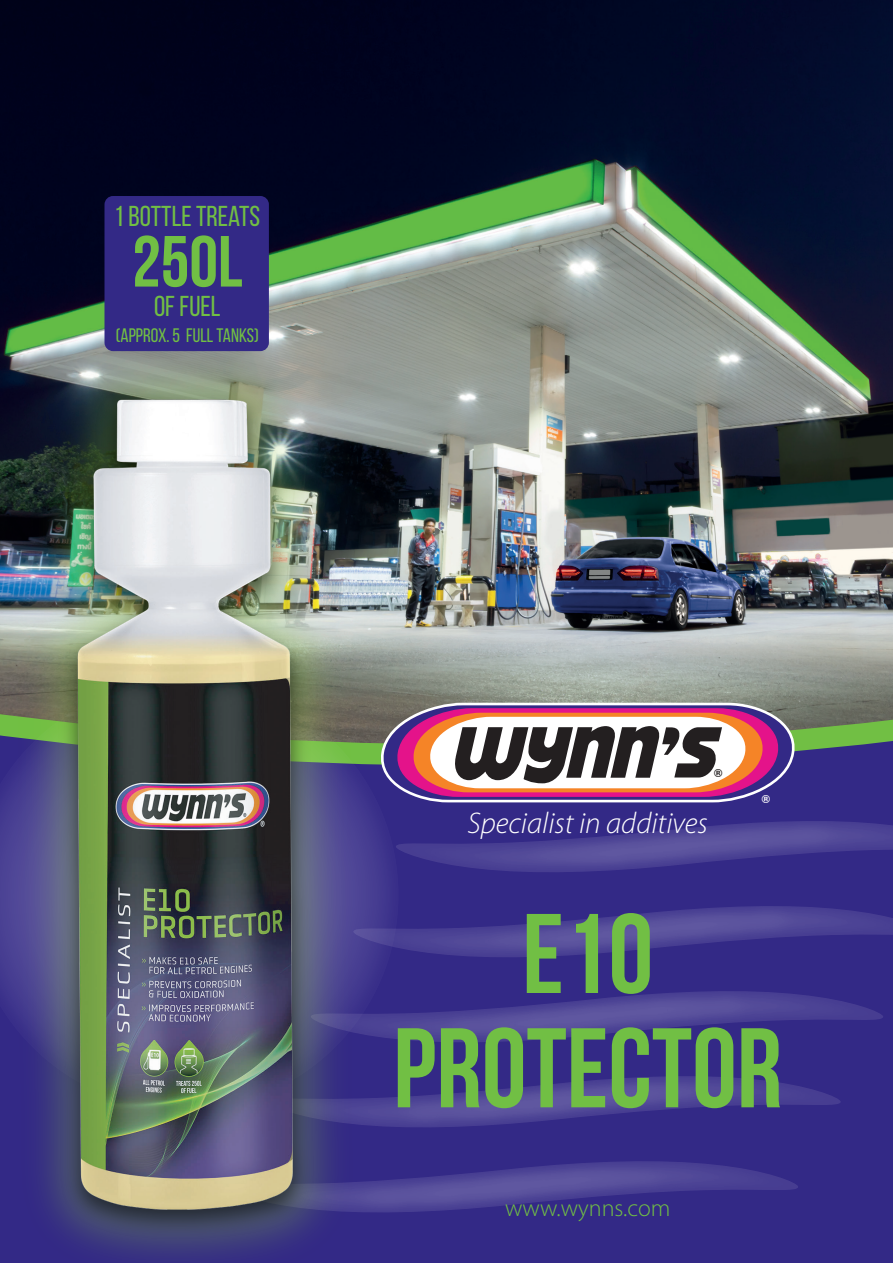
<style>
.page{position:relative;width:893px;height:1263px;background:#fff}
.page>*{position:absolute;margin:0;border:0;box-sizing:border-box;transform-origin:0 0}
.t1{font:700 112.95px/114.3px "Bebas Neue";color:#71bf44;text-align:center}
.t2{font:700 72.3px "Bebas Neue";color:#71bf44}
.t3{font:italic 300 30px "Myriad Pro";color:#fff}
.t4{font:28.8px "Bebas Neue";color:#71bf44}
.t5{font:300 24px "Myriad Pro";color:#71bf44}
.t6{font:19.5px "Bebas Neue";color:#71bf44}
.t7{font:700 11.1px "Helvetica";color:#fff}
.t8{font:700 11.1px "Helvetica";color:#231f20}
</style>
<div class="page">
<img style="left:0;top:0;width:893px;height:699px">
<div style="left:0;top:721px;width:893px;height:542px;background:#332986"></div>
<svg style="left:368px;top:1161px;width:430px;height:51px;background:#453c90"></svg>
<svg style="left:368px;top:1076px;width:473px;height:51px;background:#453c90"></svg>
<svg style="left:399px;top:991px;width:484px;height:51px;background:#443b90"></svg>
<svg style="left:399px;top:906px;width:494px;height:51px;background:#453b90"></svg>
<svg style="left:399px;top:821px;width:494px;height:51px;background:#443b90"></svg>
<svg style="left:0;top:680px;width:399px;height:430px;background:#413a87"></svg>
<img style="left:4px;top:335px;width:364px;height:928px">
<img style="left:52px;top:383px;width:268px;height:862px">
<img style="left:71px;top:393px;width:229px;height:823px">
<svg style="left:373px;top:700px;width:429px;height:105px"></svg>
<div style="left:104px;top:196px;width:165px;height:155px;background:#332986;border-radius:9px"></div>
<p class="t4" style="left:114px;top:200px;width:148px">1 BOTTLE TREATS</p>
<h2 class="t2" style="left:132px;top:222px;width:112px">250l</h2>
<p class="t4" style="left:154px;top:290px;width:68px">OF FUEL</p>
<p class="t6" style="left:116px;top:325px;width:145px">(APPROX. 5 FULL TANKS)</p>
<p class="t8" style="left:714px;top:765px;width:10px">®</p>
<p class="t3" style="left:468px;top:807px;width:242px">Specialist in additives</p>
<p class="t7" style="left:762px;top:790px;width:10px">®</p>
<h1 class="t1" style="left:393px;top:895px;width:390px">E10<br>PROTECTOR</h1>
<p class="t5" style="left:505px;top:1195px;width:167px">www.wynns.com</p>
</div>
